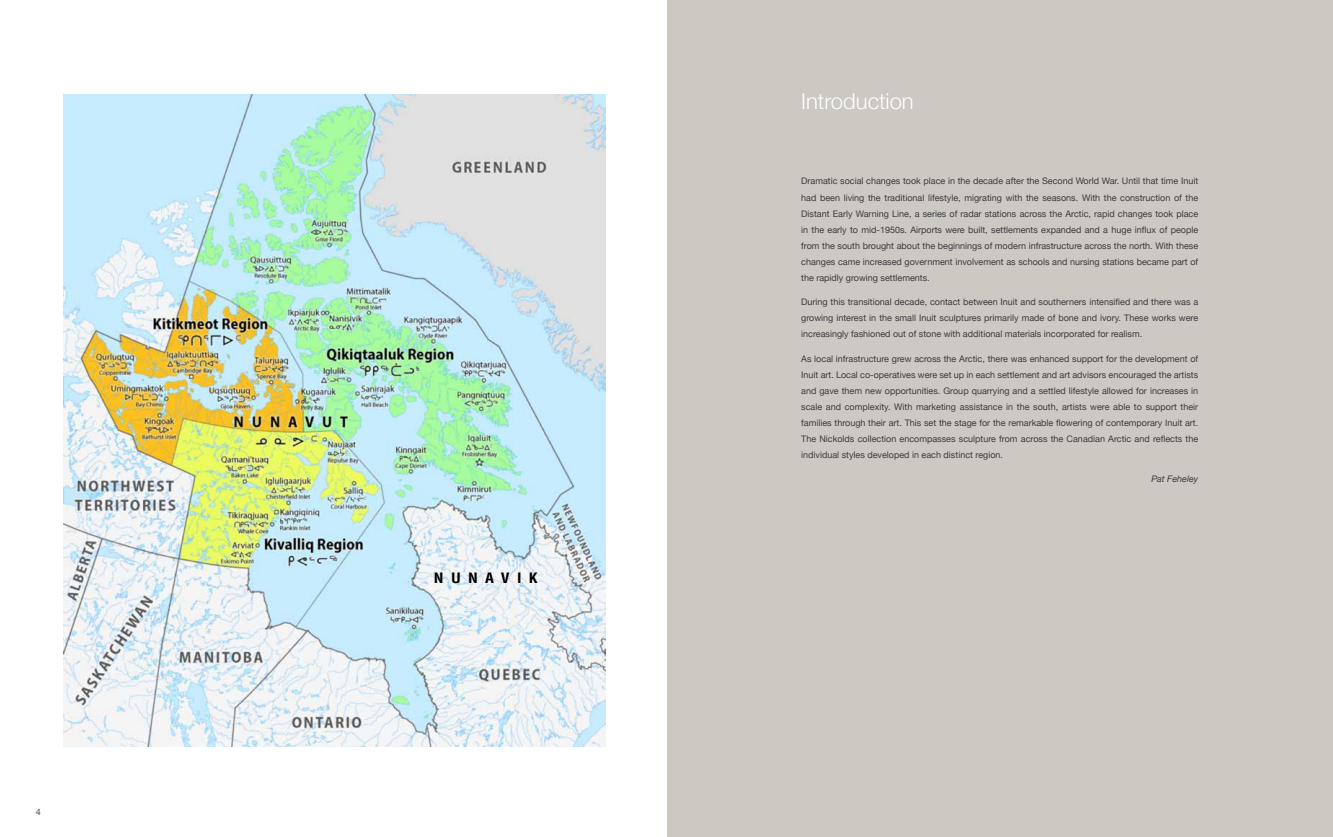
<style>
.page{position:relative;width:1333px;height:837px;background:#fff}
.page>*{position:absolute;margin:0;border:0;box-sizing:border-box;transform-origin:0 0}
.t1{font:300 22px "Helvetica Neue";color:#fff}
.t2{font:700 condensed 14px "Helvetica";letter-spacing:.46em;color:#000;scale:1.14 1}
.t3{font:9px/16px "Helvetica Neue";color:#3c3c3b;text-align:justify}
.t4{font:italic 9px "Helvetica Neue";color:#3c3c3b}
.t5{font:9px "Helvetica Neue";color:#4a4a49}
</style>
<div class="page">
<div style="left:667px;top:0;width:665px;height:836px;background:#ccc8c2"></div>
<img style="left:63px;top:94px;width:542px;height:652px">
<p class="t5" style="left:36px;top:804px;width:7px">4</p>
<h2 class="t2" style="left:434px;top:568px;width:93px">NUNAVIK</h2>
<h1 class="t1" style="left:801px;top:84px;width:114px">Introduction</h1>
<p class="t3" style="left:801px;top:174px;width:398px">Dramatic social changes took place in the decade after the Second World War. Until that time Inuit had been living the traditional lifestyle, migrating with the seasons. With the construction of the Distant Early Warning Line, a series of radar stations across the Arctic, rapid changes took place in the early to mid-1950s. Airports were built, settlements expanded and a huge influx of people from the south brought about the beginnings of modern infrastructure across the north. With these changes came increased government involvement as schools and nursing stations became part of the rapidly growing settlements.</p>
<p class="t3" style="left:801px;top:294px;width:398px">During this transitional decade, contact between Inuit and southerners intensified and there was a growing interest in the small Inuit sculptures primarily made of bone and ivory. These works were increasingly fashioned out of stone with additional materials incorporated for realism.</p>
<p class="t3" style="left:801px;top:351px;width:398px">As local infrastructure grew across the Arctic, there was enhanced support for the development of Inuit art. Local co-operatives were set up in each settlement and art advisors encouraged the artists and gave them new opportunities. Group quarrying and a settled lifestyle allowed for increases in scale and complexity. With marketing assistance in the south, artists were able to support their families through their art. This set the stage for the remarkable flowering of contemporary Inuit art.<br>The Nickolds collection encompasses sculpture from across the Canadian Arctic and reflects the individual styles developed in each distinct region.</p>
<p class="t4" style="left:1151px;top:472px;width:48px">Pat Feheley</p>
</div>
